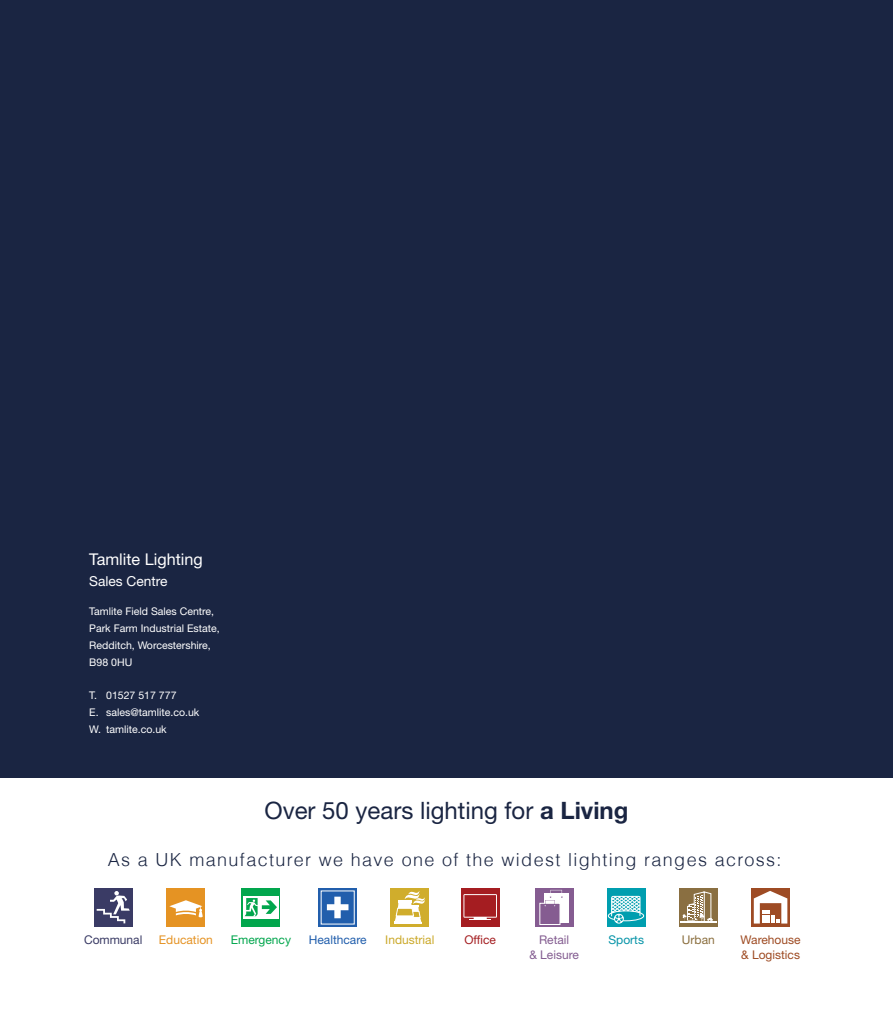
<style>
.page{position:relative;width:893px;height:1021px;background:#fff}
.page>*{position:absolute;margin:0;border:0;box-sizing:border-box;transform-origin:0 0}
.t1{font:24px "Helvetica Neue LT Std";color:#1a2542}
.t2{font:300 18px "Helvetica";letter-spacing:.075em;color:#1a2542}
.t3{font:16.2px "Helvetica Neue LT Std";color:#fff}
.t4{font:13.65px "Helvetica Neue LT Std";color:#fff}
.t5{font:12px/15px "Helvetica Neue LT Std";color:#9e4b23}
.t6{font:12px/15px "Helvetica Neue LT Std";color:#835c90;text-align:center}
.t7{font:12px "Helvetica Neue LT Std";color:#215eac}
.t8{font:12px "Helvetica Neue LT Std";color:#cba92a}
.t9{font:12px "Helvetica Neue LT Std";color:#e59324}
.t10{font:12px "Helvetica Neue LT Std";color:#02a64d}
.t11{font:12px "Helvetica Neue LT Std";color:#3a3b65}
.t12{font:12px "Helvetica Neue LT Std";color:#0794a8}
.t13{font:12px "Helvetica Neue LT Std";color:#a41e21}
.t14{font:12px "Helvetica Neue LT Std";color:#8b6f3f}
.t15{font:10.5px/16.8px "Helvetica Neue LT Std";color:#fff}
.s1{font-weight:700}
</style>
<div class="page">
<div style="left:0;top:0;width:893px;height:777px;background:#1a2542"></div>
<div style="left:94px;top:888px;width:38px;height:38px;background:#3a3b65"></div>
<svg style="left:97px;top:891px;width:33px;height:32px"></svg>
<div style="left:167px;top:888px;width:38px;height:38px;background:#e59323"></div>
<svg style="left:169px;top:900px;width:34px;height:17px"></svg>
<div style="left:242px;top:888px;width:38px;height:38px;background:#02a64d"></div>
<div style="left:243px;top:895px;width:36px;height:23px;background:#fff"></div>
<svg style="left:245px;top:898px;width:32px;height:18px"></svg>
<svg style="left:319px;top:888px;width:38px;height:38px"></svg>
<div style="left:321px;top:890px;width:33px;height:34px;background:#215eac"></div>
<svg style="left:327px;top:896px;width:21px;height:22px"></svg>
<div style="left:391px;top:888px;width:38px;height:38px;background:#d0ad2c"></div>
<svg style="left:395px;top:891px;width:30px;height:32px"></svg>
<div style="left:461px;top:888px;width:38px;height:38px;background:#a51d21"></div>
<svg style="left:463px;top:894px;width:34px;height:26px"></svg>
<svg style="left:535px;top:888px;width:38px;height:38px"></svg>
<div style="left:544px;top:893px;width:24px;height:30px;background:#fff"></div>
<div style="left:540px;top:903px;width:20px;height:21px;background:#855c91"></div>
<svg style="left:545px;top:889px;width:18px;height:17px"></svg>
<div style="left:607px;top:888px;width:38px;height:38px;background:#009eaf"></div>
<div style="left:608px;top:910px;width:36px;height:10px;border:1px solid #fff;border-radius:50%"></div>
<div style="left:614px;top:914px;width:9px;height:9px;border:1px solid #fff;border-radius:50%"></div>
<svg style="left:611px;top:895px;width:30px;height:27px"></svg>
<div style="left:679px;top:888px;width:39px;height:38px;background:#8a6f41"></div>
<hr style="left:680px;top:920px;width:37px;height:2px;background:#fff">
<svg style="left:682px;top:891px;width:31px;height:30px"></svg>
<svg style="left:751px;top:888px;width:39px;height:38px"></svg>
<svg style="left:754px;top:890px;width:33px;height:33px"></svg>
<h3 class="t3" style="left:89px;top:549px;width:115px">Tamlite Lighting</h3>
<h3 class="t4" style="left:89px;top:573px;width:80px">Sales Centre</h3>
<p class="t15" style="left:89px;top:603px;width:132px">Tamlite Field Sales Centre,<br>Park Farm Industrial Estate,<br>Redditch, Worcestershire,<br>B98 0HU</p>
<p class="t15" style="left:89px;top:687px;width:112px">T. 01527 517 777<br>E. sales@tamlite.co.uk<br>W. tamlite.co.uk</p>
<h1 class="t1" style="left:264px;top:796px;width:366px">Over 50 years lighting for <span class="s1">a Living</span></h1>
<h2 class="t2" style="left:108px;top:848px;width:675px">As a UK manufacturer we have one of the widest lighting ranges across:</h2>
<p class="t11" style="left:84px;top:933px;width:60px">Communal</p>
<p class="t9" style="left:159px;top:933px;width:56px">Education</p>
<p class="t10" style="left:231px;top:933px;width:62px">Emergency</p>
<p class="t7" style="left:309px;top:933px;width:59px">Healthcare</p>
<p class="t8" style="left:385px;top:933px;width:51px">Industrial</p>
<p class="t13" style="left:464px;top:933px;width:33px">Office</p>
<p class="t6" style="left:529px;top:932px;width:51px">Retail<br>&amp; Leisure</p>
<p class="t12" style="left:608px;top:933px;width:37px">Sports</p>
<p class="t14" style="left:682px;top:933px;width:34px">Urban</p>
<p class="t5" style="left:741px;top:932px;width:62px">Warehouse &amp; Logistics</p>
</div>
